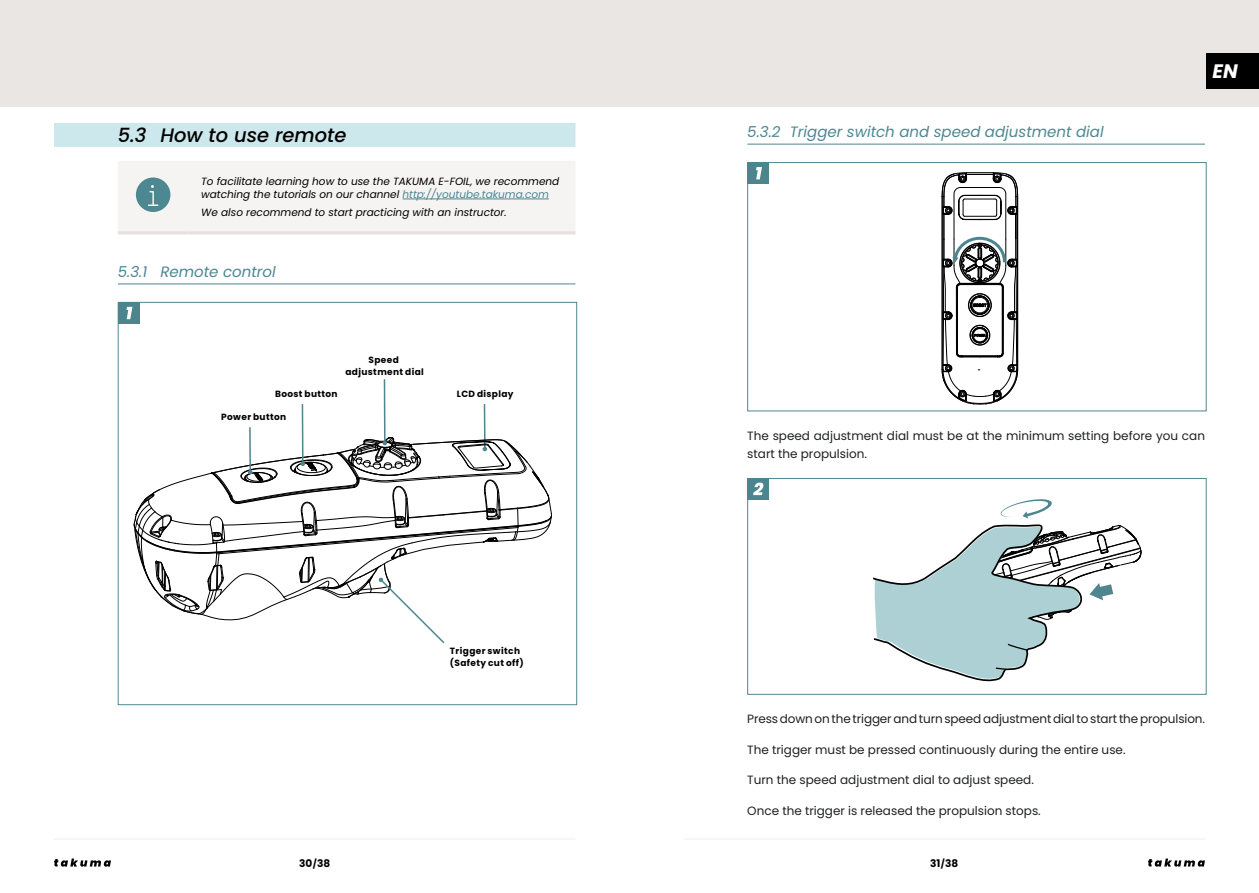
<style>
.page{position:relative;width:1259px;height:893px;background:#fff}
.page>*{position:absolute;margin:0;border:0;box-sizing:border-box;transform-origin:0 0}
.t1{font:italic 500 19.5px "Poppins";color:#000}
.t2{font:italic 700 19.5px "Poppins";color:#fff}
.t3{font:italic 15px "Poppins";color:#4d8792}
.t4{font:12px/18px "Poppins";color:#1e1f1f}
.t5{font:italic 10.5px/13.5px "Poppins";color:#000}
.t6{font:700 10.5px "Poppins";color:#000}
.t7{font:700 9px/12px "Poppins";letter-spacing:.04em;color:#000;text-align:center}
.s1{color:#4d8792}
.s2{font-size:9px}
</style>
<div class="page">
<hr style="left:683px;top:838px;width:522px;height:2px;background:#f5f4f3">
<div style="left:608px;top:0;width:651px;height:107px;background:#eae6e4"></div>
<div style="left:1205px;top:54px;width:54px;height:35px;background:#000"></div>
<svg style="left:1148px;top:858px;width:57px;height:9px"></svg>
<hr style="left:54px;top:838px;width:521px;height:2px;background:#f5f4f3">
<div style="left:0;top:0;width:651px;height:107px;background:#eae6e4"></div>
<svg style="left:54px;top:858px;width:57px;height:9px"></svg>
<div style="left:54px;top:123px;width:521px;height:24px;background:#cde8ec"></div>
<hr style="left:118px;top:284px;width:457px;height:1px;background:#4d8792">
<hr style="left:118px;top:231px;width:70px;height:3px;background:#e5e0dd">
<hr style="left:188px;top:231px;width:387px;height:3px;background:#e5e0dd">
<div style="left:118px;top:161px;width:457px;height:70px;background:#f5f4f3"></div>
<hr style="left:402px;top:199px;width:147px;height:1px;background:#4d8792">
<hr style="left:484px;top:404px;width:1px;height:45px;background:#4e858e">
<hr style="left:384px;top:379px;width:1px;height:64px;background:#4e858e">
<hr style="left:302px;top:404px;width:1px;height:60px;background:#4e858e">
<hr style="left:249px;top:427px;width:2px;height:45px;background:#4e858e">
<svg style="left:134px;top:437px;width:418px;height:207px"></svg>
<div style="left:118px;top:302px;width:21px;height:22px;background:#4d858e"></div>
<svg style="left:126px;top:307px;width:6px;height:12px"></svg>
<hr style="left:747px;top:144px;width:458px;height:1px;background:#4d8792">
<div style="left:747px;top:163px;width:22px;height:21px;background:#4d858e"></div>
<svg style="left:756px;top:167px;width:6px;height:12px"></svg>
<svg style="left:871px;top:143px;width:270px;height:539px"></svg>
<div style="left:747px;top:478px;width:22px;height:22px;background:#4b858f"></div>
<svg style="left:753px;top:483px;width:10px;height:12px"></svg>
<div style="left:747px;top:478px;width:459px;height:217px;border:1px solid #4d8792"></div>
<h1 class="t1" style="left:118px;top:124px;width:230px">5.3 How to use remote</h1>
<p class="t5" style="left:201px;top:174px;width:359px">To facilitate learning how to use the TAKUMA E-FOIL, we recommend watching the tutorials on our channel <span class="s1">http://youtube.takuma.com</span></p>
<p class="t5" style="left:201px;top:206px;width:307px">We also recommend to start practicing with an instructor.</p>
<p class="t3" style="left:118px;top:263px;width:159px">5.3.1 Remote control</p>
<p class="t7" style="left:275px;top:388px;width:64px">Boost button</p>
<p class="t7" style="left:221px;top:411px;width:67px">Power button</p>
<p class="t7" style="left:345px;top:354px;width:80px">Speed adjustment dial</p>
<p class="t7" style="left:457px;top:388px;width:58px">LCD display</p>
<p class="t6" style="left:299px;top:857px;width:33px">30<span class="s2">/</span>38</p>
<p class="t7" style="left:450px;top:645px;width:75px;text-align:left">Trigger switch (Safety cut off)</p>
<p class="t3" style="left:747px;top:123px;width:358px">5.3.2 Trigger switch and speed adjustment dial</p>
<h1 class="t2" style="left:1212px;top:60px;width:27px">EN</h1>
<p class="t4" style="left:747px;top:426px;width:459px">The speed adjustment dial must be at the minimum setting before you can start the propulsion.</p>
<p class="t4" style="left:747px;top:710px;width:459px">Press down on the trigger and turn speed adjustment dial to start the propulsion.</p>
<p class="t4" style="left:747px;top:740px;width:380px">The trigger must be pressed continuously during the entire use.</p>
<p class="t4" style="left:747px;top:771px;width:288px">Turn the speed adjustment dial to adjust speed.</p>
<p class="t4" style="left:747px;top:802px;width:295px">Once the trigger is released the propulsion stops.</p>
<p class="t6" style="left:930px;top:857px;width:30px">31<span class="s2">/</span>38</p>
</div>
